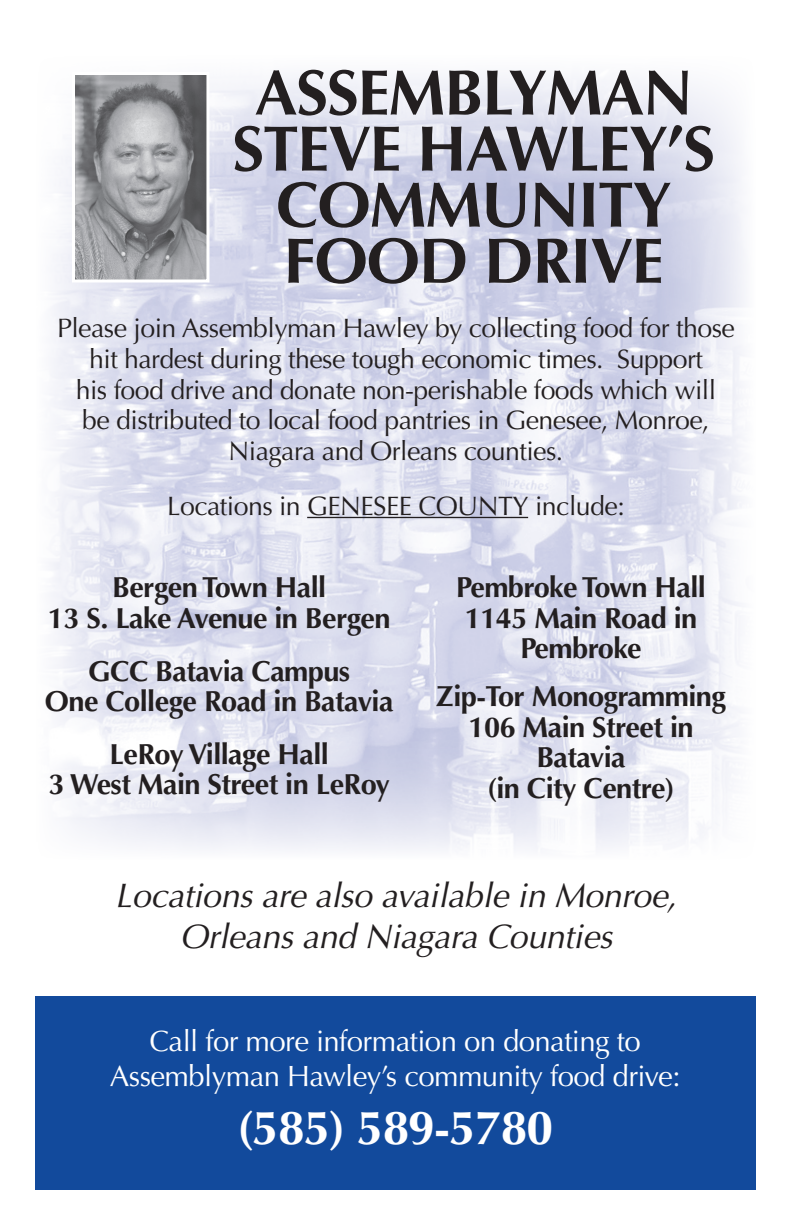
<style>
.page{position:relative;width:792px;height:1224px;background:#fff}
.page>*{position:absolute;margin:0;border:0;box-sizing:border-box;transform-origin:0 0}
.t1{font:700 64.1px "Optima";letter-spacing:-.02em;color:#231f20}
.t2{font:700 48.1px "Optima";letter-spacing:-.02em;color:#fff}
.t3{font:italic 34px/40.8px "Optima";letter-spacing:-.01em;color:#231f20;text-align:center}
.t4{font:29.4px "Optima";letter-spacing:-.02em;color:#fff}
.t5{font:700 29px/30.5px "Optima";letter-spacing:-.02em;color:#231f20;text-align:center}
.t6{font:26.7px/30.7px "Optima";letter-spacing:-.02em;color:#231f20;text-align:center}
</style>
<div class="page">
<img style="left:50px;top:76px;width:695px;height:774px">
<hr style="left:307px;top:517px;width:221px;height:1px;background:#231f20">
<img style="left:76px;top:76px;width:129px;height:202px">
<div style="left:72px;top:72px;width:137px;height:210px;border:3px solid #fff"></div>
<div style="left:35px;top:996px;width:721px;height:194px;background:#124a9c"></div>
<p class="t1" style="left:255px;top:55px;width:440px">ASSEMBLYMAN</p>
<p class="t1" style="left:232px;top:111px;width:477px">Steve Hawley’s</p>
<p class="t1" style="left:276px;top:167px;width:397px">COMMUNITY</p>
<p class="t1" style="left:284px;top:224px;width:381px">FOOD DRIVE</p>
<p class="t6" style="left:57px;top:313px;width:679px">Please join Assemblyman Hawley by collecting food for those hit hardest during these tough economic times. Support<br>his food drive and donate non-perishable foods which will<br>be distributed to local food pantries in Genesee, Monroe, Niagara and Orleans counties.</p>
<p class="t6" style="left:167px;top:491px;width:459px">Locations in Gen esee County include:</p>
<p class="t5" style="left:48px;top:572px;width:344px">Bergen Town Hall<br>13 S. Lake Avenue in Bergen</p>
<p class="t5" style="left:45px;top:656px;width:350px">GCC Batavia Campus<br>One College Road in Batavia</p>
<p class="t5" style="left:48px;top:739px;width:343px">LeRoy Village Hall<br>3 West Main Street in LeRoy</p>
<p class="t5" style="left:456px;top:573px;width:251px">Pembroke Town Hall<br>1145 Main Road in<br>Pembroke</p>
<p class="t5" style="left:436px;top:682px;width:291px">Zip-Tor Monogramming<br>106 Main Street in<br>Batavia<br>(in City Centre)</p>
<p class="t3" style="left:115px;top:875px;width:563px">Locations are also available in Monroe,<br>Orleans and Niagara Counties</p>
<p class="t4" style="left:150px;top:1024px;width:493px">Call for more information on donating to</p>
<p class="t4" style="left:110px;top:1059px;width:572px">Assemblyman Hawley’s community food drive:</p>
<p class="t2" style="left:237px;top:1100px;width:318px">(585) 589-5780</p>
</div>
